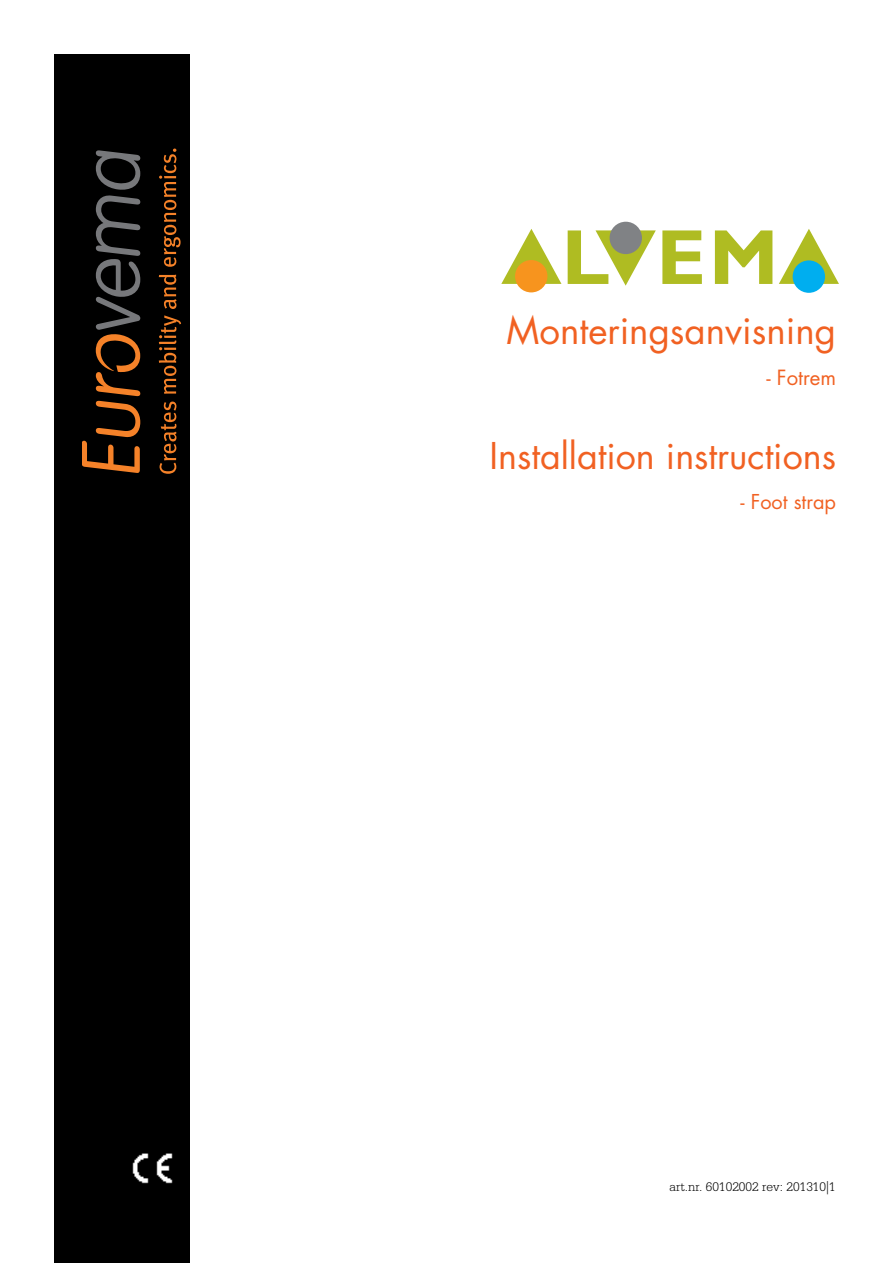
<style>
.page{position:relative;width:893px;height:1263px;background:#fff}
.page>*{position:absolute;margin:0;border:0;box-sizing:border-box;transform-origin:0 0}
.t1{font:36.75px "Futura Std";color:#f16122}
.t2{font:35.85px "Futura Std";color:#f16122}
.t3{font:20.4px "Futura Std";color:#f16122}
.t4{font:19.95px "Futura Std";color:#f16122}
.t5{font:300 13.2px "Serifa Std";color:#000}
</style>
<div class="page">
<svg style="left:501px;top:229px;width:60px;height:55px"></svg>
<svg style="left:779px;top:229px;width:60px;height:55px"></svg>
<svg style="left:568px;top:230px;width:88px;height:56px"></svg>
<svg style="left:662px;top:230px;width:40px;height:54px"></svg>
<svg style="left:715px;top:230px;width:57px;height:54px"></svg>
<div style="left:515px;top:260px;width:32px;height:32px;background:#f7941e;border-radius:50%"></div>
<div style="left:793px;top:260px;width:32px;height:33px;background:#00aeef;border-radius:50%"></div>
<div style="left:610px;top:222px;width:32px;height:32px;background:#808285;border-radius:50%"></div>
<div style="left:54px;top:54px;width:135px;height:1209px;background:#000"></div>
<img style="left:132px;top:1153px;width:41px;height:31px">
<svg style="left:82px;top:150px;width:58px;height:323px"></svg>
<svg style="left:160px;top:402px;width:17px;height:72px"></svg>
<svg style="left:159px;top:315px;width:22px;height:79px"></svg>
<svg style="left:159px;top:275px;width:18px;height:34px"></svg>
<svg style="left:159px;top:149px;width:22px;height:118px"></svg>
<h1 class="t1" style="left:507px;top:307px;width:331px">Monteringsanvisning</h1>
<h3 class="t3" style="left:766px;top:365px;width:71px">- Fotrem</h3>
<h2 class="t2" style="left:490px;top:433px;width:348px">Installation instructions</h2>
<h3 class="t4" style="left:740px;top:489px;width:97px">- Foot strap</h3>
<p class="t5" style="left:669px;top:1179px;width:168px">art.nr. 60102002 rev: 201310|1</p>
</div>
